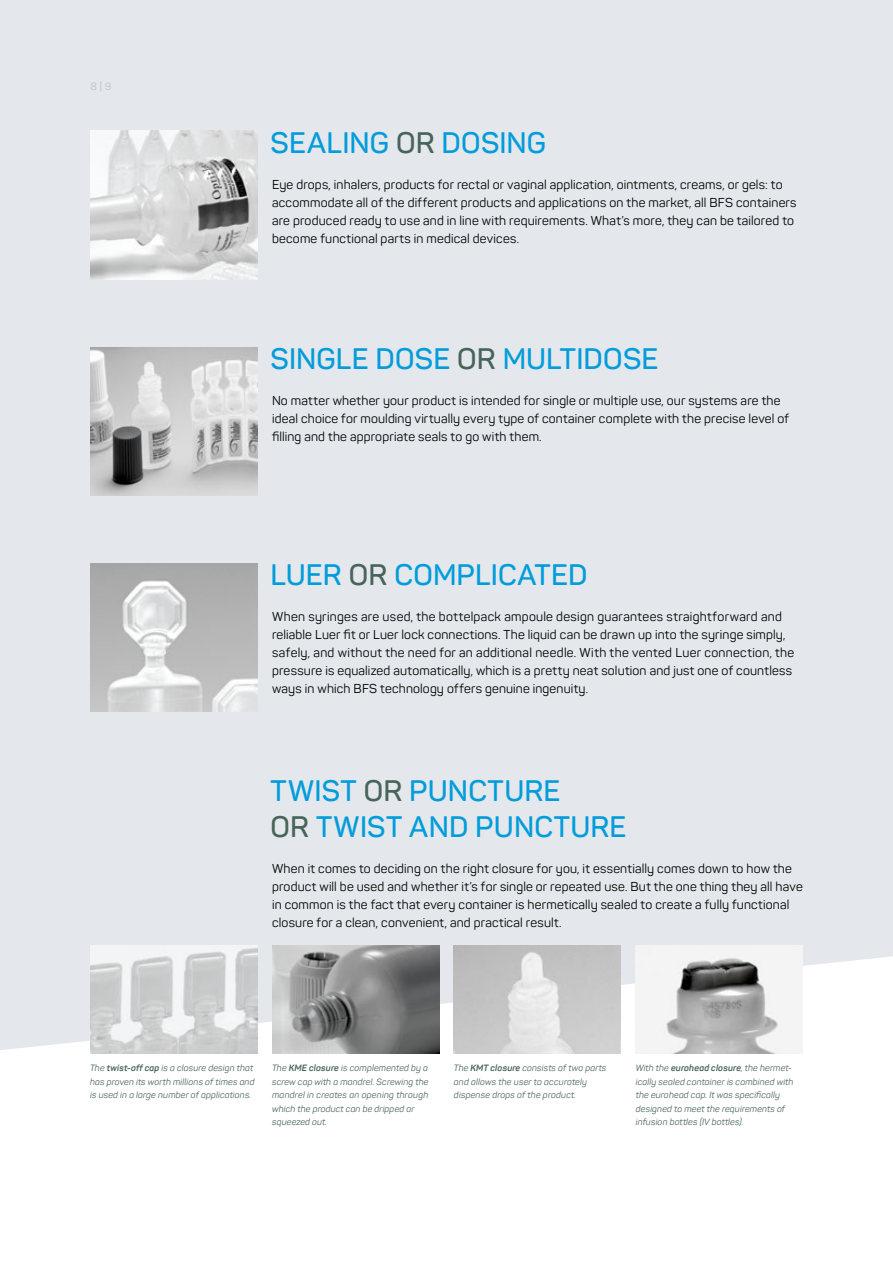
<style>
.page{position:relative;width:893px;height:1263px;background:#e4e8ec}
.page>*{position:absolute;margin:0;border:0;box-sizing:border-box;transform-origin:0 0}
.t1{font:600 29.25px/36px "Panton";letter-spacing:.005em;color:#019cdb}
.t2{font:12.75px/18px "Panton";letter-spacing:.015em;color:#000}
.t3{font:600 10.5px "Panton";color:#c1cad3}
.t4{font:italic 9px/13.5px "Panton";letter-spacing:.02em;color:#48645a}
.s1{color:#48645a}
.s2{font-weight:700}
</style>
<div class="page">
<div style="left:0;top:956px;width:893px;height:307px;background:#fff"></div>
<img style="left:90px;top:131px;width:167px;height:148px">
<img style="left:90px;top:563px;width:167px;height:148px">
<img style="left:90px;top:347px;width:167px;height:148px">
<img style="left:90px;top:945px;width:167px;height:108px">
<img style="left:272px;top:945px;width:167px;height:108px">
<img style="left:454px;top:945px;width:167px;height:108px">
<img style="left:636px;top:945px;width:167px;height:108px">
<p class="t3" style="left:91px;top:80px;width:22px">8|9</p>
<h1 class="t1" style="left:271px;top:125px;width:277px">SEALING <span class="s1">OR</span> DOSING</h1>
<p class="t2" style="left:272px;top:176px;width:526px">Eye drops, inhalers, products for rectal or vaginal application, ointments, creams, or gels: to accommodate all of the different products and applications on the market, all BFS containers are produced ready to use and in line with requirements. What’s more, they can be tailored to become functional parts in medical devices.</p>
<h1 class="t1" style="left:271px;top:341px;width:389px">SINGLE DOSE <span class="s1">OR</span> MULTIDOSE</h1>
<p class="t2" style="left:272px;top:392px;width:519px">No matter whether your product is intended for single or multiple use, our systems are the ideal choice for moulding virtually every type of container complete with the precise level of filling and the appropriate seals to go with them.</p>
<h1 class="t1" style="left:271px;top:557px;width:318px">LUER <span class="s1">OR</span> COMPLICATED</h1>
<p class="t2" style="left:272px;top:608px;width:524px">When syringes are used, the bottelpack ampoule design guarantees straightforward and reliable Luer fit or Luer lock connections. The liquid can be drawn up into the syringe simply, safely, and without the need for an additional needle. With the vented Luer connection, the pressure is equalized automatically, which is a pretty neat solution and just one of countless ways in which BFS technology offers genuine ingenuity.</p>
<h1 class="t1" style="left:271px;top:773px;width:357px">TWIST <span class="s1">OR</span> PUNCTURE<br><span class="s1">OR</span> TWIST AND PUNCTURE</h1>
<p class="t2" style="left:272px;top:860px;width:532px">When it comes to deciding on the right closure for you, it essentially comes down to how the product will be used and whether it’s for single or repeated use. But the one thing they all have in common is the fact that every container is hermetically sealed to create a fully functional closure for a clean, convenient, and practical result.</p>
<p class="t4" style="left:90px;top:1061px;width:166px">The <span class="s2">twist-off cap</span> is a closure design that has proven its worth millions of times and is used in a large number of applications.</p>
<p class="t4" style="left:272px;top:1061px;width:158px">The <span class="s2">KME closure</span> is complemented by a screw cap with a mandrel. Screwing the mandrel in creates an opening through which the product can be dripped or squeezed out.</p>
<p class="t4" style="left:454px;top:1061px;width:154px">The <span class="s2">KMT closure</span> consists of two parts and allows the user to accurately dispense drops of the product.</p>
<p class="t4" style="left:636px;top:1061px;width:159px">With the <span class="s2">eurohead closure</span>, the hermet&shy;ically sealed container is combined with the eurohead cap. It was specifically designed to meet the requirements of infusion bottles (IV bottles).</p>
</div>
